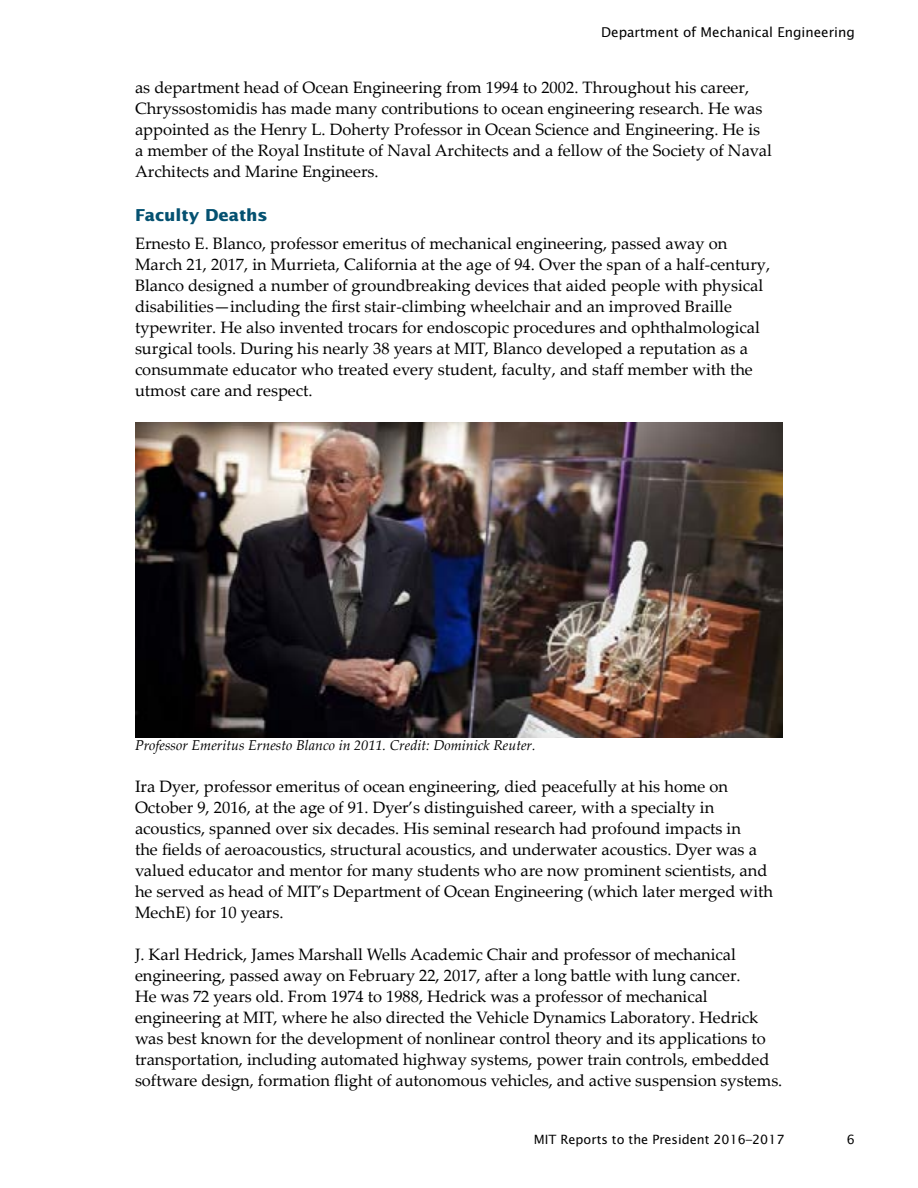
<style>
.page{position:relative;width:918px;height:1188px;background:#fff}
.page>*{position:absolute;margin:0;border:0;box-sizing:border-box;transform-origin:0 0}
.t1{font:16.5px/21px "Palatino Linotype";color:#000}
.Heading_2{font:700 16.5px "Lucida Sans Std";color:#045171}
.t2{font:italic 14.25px "Palatino Linotype";color:#000}
.t3{font:13.5px "Lucida Sans Std";color:#000}
.t4{font:12.75px "Lucida Sans Std";color:#000}
</style>
<div class="page">
<img style="left:135px;top:423px;width:648px;height:315px">
<p class="t3" style="left:601px;top:25px;width:255px">Department of Mechanical Engineering</p>
<p class="t1" style="left:135px;top:76px;width:638px">as department head of Ocean Engineering from 1994 to 2002. Throughout his career, Chryssostomidis has made many contributions to ocean engineering research. He was appointed as the Henry L. Doherty Professor in Ocean Science and Engineering. He is a member of the Royal Institute of Naval Architects and a fellow of the Society of Naval Architects and Marine Engineers.</p>
<h2 class="Heading_2" style="left:135px;top:205px;width:134px">Faculty Deaths</h2>
<p class="t1" style="left:135px;top:232px;width:637px">Ernesto E. Blanco, professor emeritus of mechanical engineering, passed away on March 21, 2017, in Murrieta, California at the age of 94. Over the span of a half-century, Blanco designed a number of groundbreaking devices that aided people with physical disabilities—including the first stair-climbing wheelchair and an improved Braille typewriter. He also invented trocars for endoscopic procedures and ophthalmological surgical tools. During his nearly 38 years at MIT, Blanco developed a reputation as a consummate educator who treated every student, faculty, and staff member with the utmost care and respect.</p>
<p class="t2" style="left:135px;top:735px;width:402px">Professor Emeritus Ernesto Blanco in 2011. Credit: Dominick Reuter.</p>
<p class="t1" style="left:135px;top:775px;width:640px">Ira Dyer, professor emeritus of ocean engineering, died peacefully at his home on October 9, 2016, at the age of 91. Dyer’s distinguished career, with a specialty in acoustics, spanned over six decades. His seminal research had profound impacts in<br>the fields of aeroacoustics, structural acoustics, and underwater acoustics. Dyer was a valued educator and mentor for many students who are now prominent scientists, and he served as head of MIT’s Department of Ocean Engineering (which later merged with MechE) for 10 years.</p>
<p class="t1" style="left:135px;top:943px;width:649px">J. Karl Hedrick, James Marshall Wells Academic Chair and professor of mechanical engineering, passed away on February 22, 2017, after a long battle with lung cancer.<br>He was 72 years old. From 1974 to 1988, Hedrick was a professor of mechanical engineering at MIT, where he also directed the Vehicle Dynamics Laboratory. Hedrick was best known for the development of nonlinear control theory and its applications to transportation, including automated highway systems, power train controls, embedded software design, formation flight of autonomous vehicles, and active suspension systems.</p>
<p class="t4" style="left:534px;top:1132px;width:252px">MIT Reports to the President 2016–2017</p>
<p class="t4" style="left:847px;top:1132px;width:10px">6</p>
</div>
